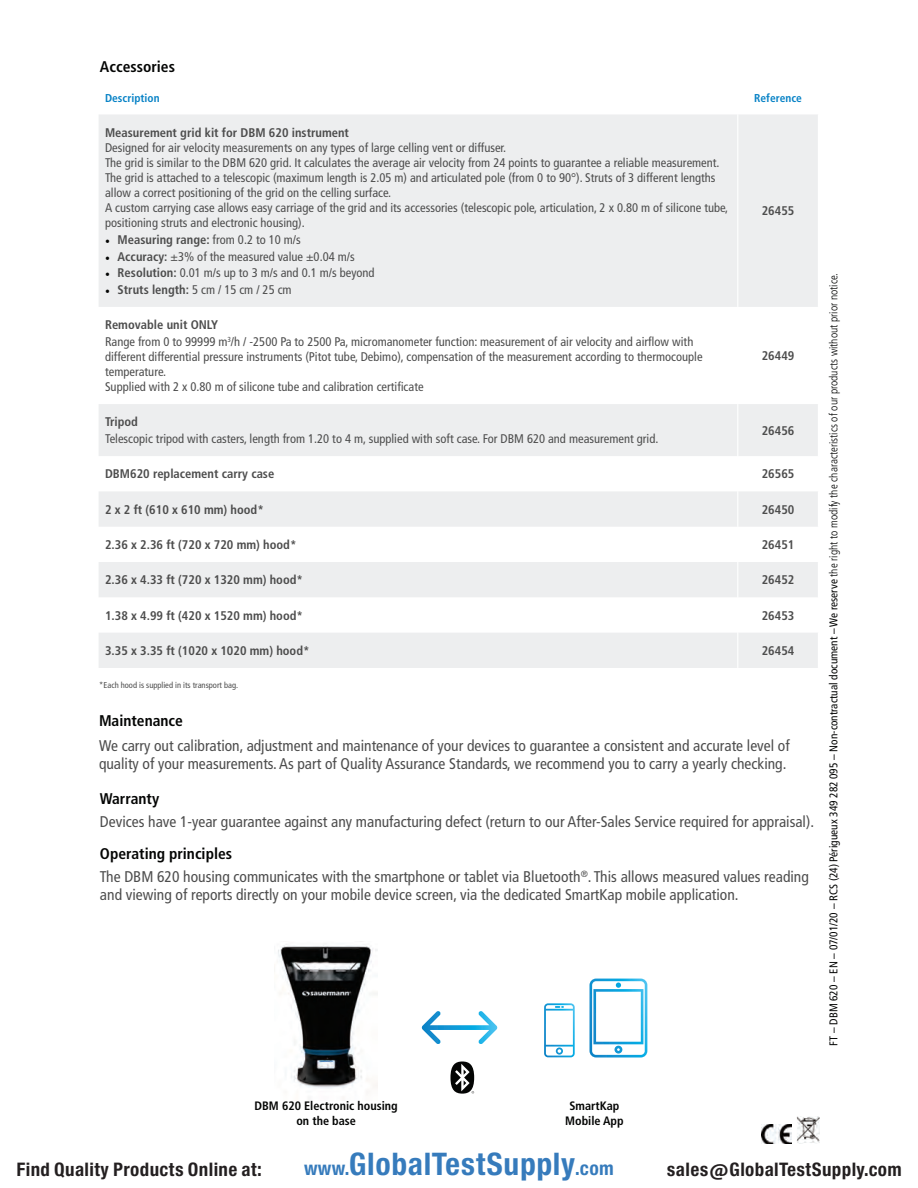
<style>
.page{position:relative;width:918px;height:1188px;background:#fff}
.page>*{position:absolute;margin:0;border:0;box-sizing:border-box;transform-origin:0 0}
.t1{font:29.7px "Europa Gro Nr 2 SBOP Bol Con";letter-spacing:.02em;color:#367bbc}
.t2{font:17.85px "Europa Gro Nr 2 SBOP Bol Con";letter-spacing:.02em;color:#231f20}
.t3{font:condensed 15.45px/18.3px "Frutiger LT Std";color:#4d4d4d}
.t4{font:700 condensed 15.45px "Frutiger LT Std";color:#040504}
.t5{font:condensed 12.6px/15px "Frutiger LT Std";color:#4d4d4d}
.t6{font:700 condensed 12.6px "Frutiger LT Std";color:#4d4d4d}
.t7{font:700 condensed 12.15px/14.7px "Frutiger LT Std";color:#040504;text-align:center}
.t8{font:700 condensed 11.4px "Frutiger LT Std";color:#0782c6}
.t9{font:condensed 11.25px "Frutiger LT Std";color:#040504}
.t10{font:condensed 8.4px "Frutiger LT Std";color:#4d4d4d}
.s1{font-family:"Minion Pro";font-weight:400;font-stretch:normal;color:#040504}
.s2{font-weight:400}
.s3{font-family:"Minion Pro";font-stretch:normal;color:#040504}
.s4{font-weight:700}
.s5{font-weight:700;color:#040504}
.s6{font-weight:300}
.s7{font-size:18.3px}
</style>
<div class="page">
<img style="left:762px;top:1124px;width:29px;height:20px">
<img style="left:797px;top:1116px;width:23px;height:28px">
<svg style="left:544px;top:1003px;width:31px;height:54px"></svg>
<svg style="left:590px;top:979px;width:57px;height:79px"></svg>
<svg style="left:422px;top:1011px;width:75px;height:33px"></svg>
<img style="left:278px;top:943px;width:100px;height:146px">
<svg style="left:450px;top:1061px;width:24px;height:33px"></svg>
<svg style="left:99px;top:115px;width:719px;height:553px;fill:#edeeef"></svg>
<hr style="left:737px;top:114px;width:1px;height:193px;background:#fff">
<hr style="left:737px;top:307px;width:1px;height:97px;background:#fff">
<hr style="left:737px;top:404px;width:1px;height:52px;background:#fff">
<hr style="left:737px;top:456px;width:1px;height:35px;background:#fff">
<hr style="left:737px;top:491px;width:1px;height:36px;background:#fff">
<hr style="left:737px;top:527px;width:1px;height:35px;background:#fff">
<hr style="left:737px;top:562px;width:1px;height:35px;background:#fff">
<hr style="left:737px;top:597px;width:1px;height:36px;background:#fff">
<hr style="left:737px;top:633px;width:1px;height:35px;background:#fff">
<p class="t4" style="left:100px;top:60px;width:77px">Accessories</p>
<p class="t8" style="left:105px;top:93px;width:56px">Description</p>
<p class="t8" style="left:754px;top:93px;width:49px">Reference</p>
<p class="t6" style="left:105px;top:127px;width:246px">Measurement grid kit for DBM 620 instrument</p>
<p class="t5" style="left:105px;top:141px;width:625px">Designed for air velocity measurements on any types of large celling vent or diffuser.<br>The grid is similar to the DBM 620 grid. It calculates the average air velocity from 24 points to guarantee a reliable measurement.<br>The grid is attached to a telescopic (maximum length is 2.05 m) and articulated pole (from 0 to 90°). Struts of 3 different lengths allow a correct positioning of the grid on the celling surface.<br>A custom carrying case allows easy carriage of the grid and its accessories (telescopic pole, articulation, 2 x 0.80 m of silicone tube, positioning struts and electronic housing).</p>
<p class="t6" style="left:105px;top:234px;width:197px"><span class="s1">•</span> Measuring range: <span class="s2">from 0.2 to 10 m/s</span></p>
<p class="t5" style="left:105px;top:249px;width:251px"><span class="s3">•</span> <span class="s4">Accuracy:</span> ±3% of the measured value ±0.04 m/s</p>
<p class="t5" style="left:105px;top:266px;width:271px"><span class="s3">•</span> <span class="s4">Resolution:</span> 0.01 m/s up to 3 m/s and 0.1 m/s beyond</p>
<p class="t6" style="left:105px;top:284px;width:188px"><span class="s1">•</span> Struts length: <span class="s2">5 cm / 15 cm / 25 cm</span></p>
<p class="t6" style="left:762px;top:206px;width:34px">26455</p>
<p class="t5" style="left:105px;top:317px;width:590px;line-height:16.6px"><span class="s4">Removable unit ONLY<br></span>Range from 0 to 99999 m<sup>3</sup>/h / -2500 Pa to 2500 Pa, micromanometer function: measurement of air velocity and airflow with</p>
<p class="t5" style="left:105px;top:350px;width:599px">different differential pressure instruments (Pitot tube, Debimo), compensation of the measurement according to thermocouple temperature.<br>Supplied with 2 x 0.80 m of silicone tube and calibration certificate</p>
<p class="t6" style="left:762px;top:350px;width:34px">26449</p>
<p class="t6" style="left:105px;top:417px;width:34px">Tripod</p>
<p class="t5" style="left:105px;top:432px;width:555px">Telescopic tripod with casters, length from 1.20 to 4 m, supplied with soft case. For DBM 620 and measurement grid.</p>
<p class="t6" style="left:762px;top:425px;width:34px">26456</p>
<p class="t6" style="left:105px;top:469px;width:171px">DBM620 replacement carry case</p>
<p class="t6" style="left:762px;top:469px;width:34px">26565</p>
<p class="t6" style="left:105px;top:504px;width:160px">2 x 2 ft (610 x 610 mm) hood*</p>
<p class="t6" style="left:762px;top:504px;width:34px">26450</p>
<p class="t6" style="left:105px;top:539px;width:193px">2.36 x 2.36 ft (720 x 720 mm) hood*</p>
<p class="t6" style="left:762px;top:539px;width:34px">26451</p>
<p class="t6" style="left:105px;top:575px;width:200px">2.36 x 4.33 ft (720 x 1320 mm) hood*</p>
<p class="t6" style="left:762px;top:575px;width:34px">26452</p>
<p class="t6" style="left:105px;top:610px;width:200px">1.38 x 4.99 ft (420 x 1520 mm) hood*</p>
<p class="t6" style="left:762px;top:610px;width:34px">26453</p>
<p class="t6" style="left:105px;top:645px;width:206px">3.35 x 3.35 ft (1020 x 1020 mm) hood*</p>
<p class="t6" style="left:762px;top:645px;width:34px">26454</p>
<p class="t10" style="left:99px;top:681px;width:140px">*Each hood is supplied in its transport bag.</p>
<p class="t4" style="left:99px;top:714px;width:85px">Maintenance</p>
<p class="t3" style="left:99px;top:737px;width:692px">We carry out calibration, adjustment and maintenance of your devices to guarantee a consistent and accurate level of quality of your measurements. As part of Quality Assurance Standards, we recommend you to carry a yearly checking.</p>
<p class="t4" style="left:100px;top:792px;width:61px">Warranty</p>
<p class="t3" style="left:100px;top:813px;width:716px">Devices have 1-year guarantee against any manufacturing defect (return to our After-Sales Service required for appraisal).</p>
<p class="t3" style="left:100px;top:842px;width:710px;line-height:23.2px"><span class="s5">Operating principles<br></span>The DBM 620 housing communicates with the smartphone or tablet via Bluetooth<sup>®</sup>. This allows measured values reading</p>
<p class="t3" style="left:100px;top:886px;width:640px">and viewing of reports directly on your mobile device screen, via the dedicated SmartKap mobile application.</p>
<p class="t9" style="left:829px;top:1046px;width:774px;rotate:-90deg">FT – DBM 620 – EN – 07/01/20 – RCS (24) Périgueux 349 282 095 – Non-contractual document – We reserve <span class="s6">the right to modify the characteristics of our products without prior notice.</span></p>
<p class="t7" style="left:254px;top:1099px;width:145px">DBM 620 Electronic housing on the base</p>
<p class="t7" style="left:565px;top:1099px;width:60px">SmartKap<br>Mobile App</p>
<h2 class="t2" style="left:16px;top:1159px;width:247px">Find Quality Products Online at:</h2>
<h1 class="t1" style="left:304px;top:1147px;width:311px"><span class="s7">www.</span>GlobalTestSupply<span class="s7">.com</span></h1>
<h2 class="t2" style="left:667px;top:1159px;width:236px">sales@GlobalTestSupply.com</h2>
</div>
